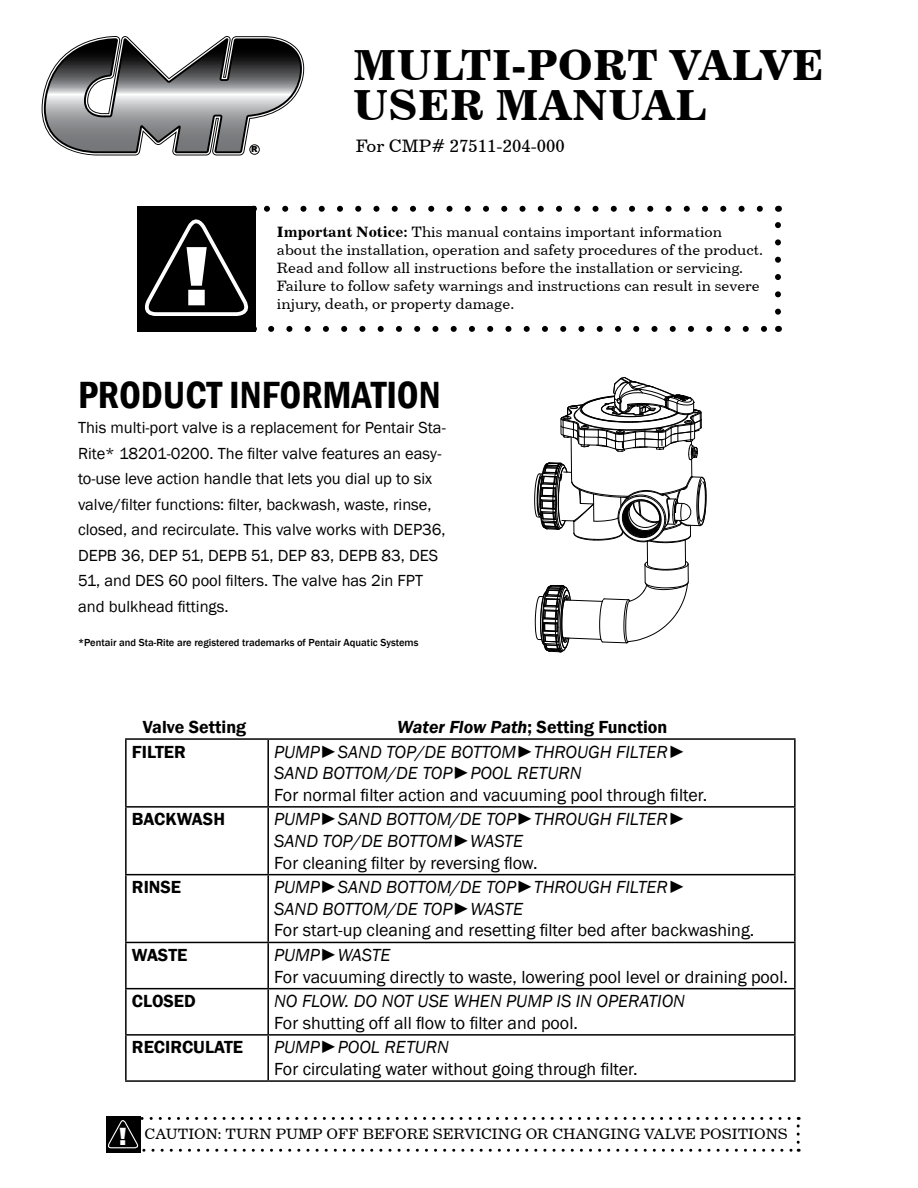
<style>
.page{position:relative;width:918px;height:1188px;background:#fff}
.page>*{position:absolute;margin:0;border:0;box-sizing:border-box;transform-origin:0 0}
.t1{font:800 87.3px "Franklin Gothic";color:#fff}
.t2{font:43.5px/40.5px "Century 731 BT Bold A";color:#000}
.t3{font:600 condensed 39px "Franklin Gothic";color:#000}
.t4{font:800 25.65px "Franklin Gothic";color:#fff}
.t5{font:18px "Franklin Gothic";color:#000}
.t6{font:italic 18px/21.6px "Franklin Gothic";color:#000}
.t7{font:600 18px "Franklin Gothic";color:#000}
.t8{font:18px "Century 731 BT Roman A";color:#000}
.t9{font:16.5px/25.5px "Franklin Gothic";color:#000}
.t10{font:15px/18px "Century 731 BT Roman A";color:#000}
.t11{font:500 10.5px "Franklin Gothic";color:#000}
.t12{font:900 8.25px "Arial";color:#000}
.s1{font-family:"Century 731 BT Bold A"}
.s2{font-style:italic}
</style>
<div class="page">
<svg style="left:41px;top:36px;width:264px;height:119px"></svg>
<svg style="left:271px;top:326px;width:496px;height:6px"></svg>
<svg style="left:264px;top:206px;width:496px;height:6px"></svg>
<svg style="left:775px;top:206px;width:6px;height:106px"></svg>
<div style="left:137px;top:206px;width:119px;height:126px;background:#000"></div>
<svg style="left:144px;top:219px;width:105px;height:97px"></svg>
<div style="left:106px;top:1116px;width:34px;height:37px;background:#000"></div>
<svg style="left:108px;top:1117px;width:692px;height:35px"></svg>
<hr style="left:125px;top:738px;width:143px;height:2px;background:#000">
<hr style="left:125px;top:740px;width:2px;height:66px;background:#000">
<hr style="left:268px;top:738px;width:528px;height:2px;background:#000">
<hr style="left:267px;top:740px;width:2px;height:66px;background:#000">
<hr style="left:794px;top:740px;width:2px;height:66px;background:#000">
<hr style="left:125px;top:806px;width:143px;height:2px;background:#000">
<hr style="left:125px;top:808px;width:2px;height:66px;background:#000">
<hr style="left:268px;top:806px;width:528px;height:2px;background:#000">
<hr style="left:267px;top:808px;width:2px;height:66px;background:#000">
<hr style="left:794px;top:808px;width:2px;height:66px;background:#000">
<hr style="left:125px;top:874px;width:143px;height:1px;background:#000">
<hr style="left:125px;top:875px;width:2px;height:67px;background:#000">
<hr style="left:268px;top:874px;width:528px;height:1px;background:#000">
<hr style="left:267px;top:875px;width:2px;height:67px;background:#000">
<hr style="left:794px;top:875px;width:2px;height:67px;background:#000">
<hr style="left:125px;top:942px;width:143px;height:1px;background:#000">
<hr style="left:125px;top:943px;width:2px;height:45px;background:#000">
<hr style="left:268px;top:942px;width:528px;height:1px;background:#000">
<hr style="left:267px;top:943px;width:2px;height:45px;background:#000">
<hr style="left:794px;top:943px;width:2px;height:45px;background:#000">
<hr style="left:125px;top:988px;width:143px;height:1px;background:#000">
<hr style="left:125px;top:989px;width:2px;height:45px;background:#000">
<hr style="left:268px;top:988px;width:528px;height:1px;background:#000">
<hr style="left:267px;top:989px;width:2px;height:45px;background:#000">
<hr style="left:794px;top:989px;width:2px;height:45px;background:#000">
<hr style="left:125px;top:1034px;width:143px;height:2px;background:#000">
<hr style="left:125px;top:1036px;width:2px;height:44px;background:#000">
<hr style="left:268px;top:1034px;width:528px;height:2px;background:#000">
<hr style="left:267px;top:1036px;width:2px;height:44px;background:#000">
<hr style="left:794px;top:1036px;width:2px;height:44px;background:#000">
<hr style="left:125px;top:1080px;width:143px;height:2px;background:#000">
<hr style="left:268px;top:1080px;width:528px;height:2px;background:#000">
<svg style="left:534px;top:377px;width:173px;height:276px"></svg>
<h1 class="t1" style="left:183px;top:220px;width:29px">!</h1>
<p class="t12" style="left:251px;top:143px;width:8px">R</p>
<h2 class="t2" style="left:353px;top:43px;width:472px">MULTI-PORT VALVE<br>USER MANUAL</h2>
<p class="t8" style="left:356px;top:135px;width:210px">For CMP# 27511-204-000</p>
<p class="t10" style="left:277px;top:223px;width:488px"><span class="s1">Important Notice:</span> This manual contains important information about the installation, operation and safety procedures of the product.<br>Read and follow all instructions before the installation or servicing.<br>Failure to follow safety warnings and instructions can result in severe</p>
<p class="t10" style="left:277px;top:295px;width:239px">injury, death, or property damage.</p>
<h3 class="t3" style="left:78px;top:369px;width:364px">PRODUCT INFORMATION</h3>
<p class="t9" style="left:78px;top:415px;width:369px">This multi-port valve is a replacement for Pentair Sta-Rite* 18201-0200. The filter valve features an easy&shy;to-use leve action handle that lets you dial up to six valve/filter functions: filter, backwash, waste, rinse, closed, and recirculate. This valve works with DEP36, DEPB 36, DEP 51, DEPB 51, DEP 83, DEPB 83, DES 51, and DES 60 pool filters. The valve has 2in FPT and bulkhead fittings.</p>
<p class="t11" style="left:78px;top:636px;width:342px">*Pentair and Sta-Rite are registered trademarks of Pentair Aquatic Systems</p>
<p class="t7" style="left:143px;top:716px;width:105px">Valve Setting</p>
<p class="t7" style="left:397px;top:716px;width:272px"><span class="s2">Water Flow Path</span>; Setting Function</p>
<p class="t7" style="left:132px;top:741px;width:56px">FILTER</p>
<p class="t6" style="left:274px;top:741px;width:413px">PUMP►SAND TOP/DE BOTTOM►THROUGH FILTER►<br>SAND BOTTOM/DE TOP►POOL RETURN</p>
<p class="t5" style="left:274px;top:784px;width:435px">For normal filter action and vacuuming pool through filter.</p>
<p class="t7" style="left:132px;top:808px;width:95px">BACKWASH</p>
<p class="t6" style="left:274px;top:809px;width:413px">PUMP►SAND BOTTOM/DE TOP►THROUGH FILTER►<br>SAND TOP/DE BOTTOM►WASTE</p>
<p class="t5" style="left:274px;top:851px;width:265px">For cleaning filter by reversing flow.</p>
<p class="t7" style="left:132px;top:876px;width:51px">RINSE</p>
<p class="t6" style="left:274px;top:877px;width:413px">PUMP►SAND BOTTOM/DE TOP►THROUGH FILTER►<br>SAND BOTTOM/DE TOP►WASTE</p>
<p class="t5" style="left:274px;top:919px;width:482px">For start-up cleaning and resetting filter bed after backwashing.</p>
<p class="t7" style="left:132px;top:944px;width:57px">WASTE</p>
<p class="t6" style="left:274px;top:945px;width:118px">PUMP►WASTE</p>
<p class="t5" style="left:274px;top:965px;width:515px">For vacuuming directly to waste, lowering pool level or draining pool.</p>
<p class="t7" style="left:132px;top:990px;width:66px">CLOSED</p>
<p class="t6" style="left:274px;top:991px;width:412px">NO FLOW. DO NOT USE WHEN PUMP IS IN OPERATION</p>
<p class="t5" style="left:274px;top:1012px;width:305px">For shutting off all flow to filter and pool.</p>
<p class="t7" style="left:132px;top:1036px;width:113px">RECIRCULATE</p>
<p class="t6" style="left:274px;top:1037px;width:176px">PUMP►POOL RETURN</p>
<p class="t5" style="left:274px;top:1058px;width:365px">For circulating water without going through filter.</p>
<h3 class="t4" style="left:119px;top:1120px;width:10px">!</h3>
<p class="t10" style="left:145px;top:1125px;width:645px">CAUTION: TURN PUMP OFF BEFORE SERVICING OR CHANGING VALVE POSITIONS</p>
</div>
